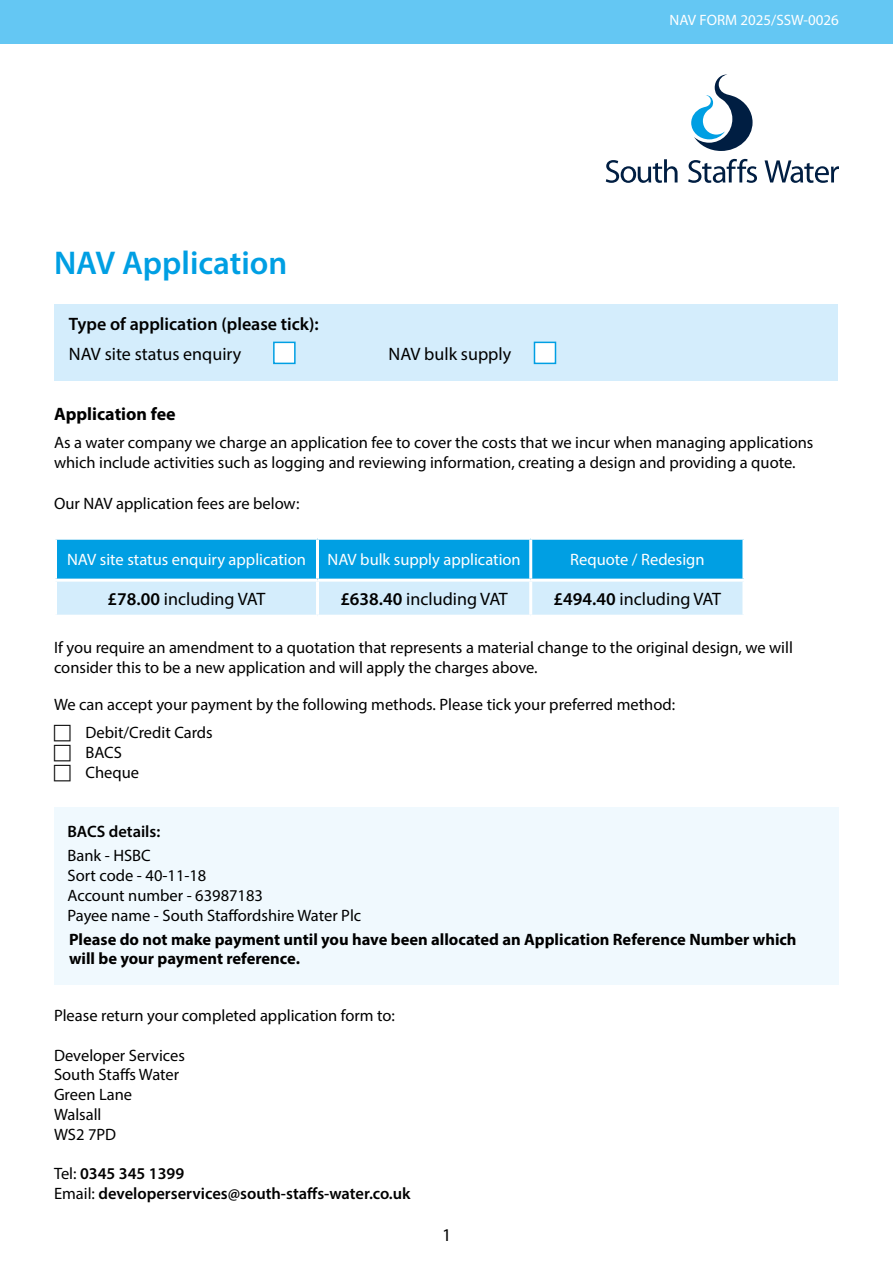
<style>
.page{position:relative;width:893px;height:1263px;background:#fff}
.page>*{position:absolute;margin:0;border:0;box-sizing:border-box;transform-origin:0 0}
.t1{font:600 33px "Myriad Pro";color:#009fe3}
.t2{font:18px "Myriad Pro";color:#000}
.t3{font:600 18px "Myriad Pro";color:#000}
.t4{font:700 18px "Myriad Pro";color:#000}
.t5{font:16.5px/19.8px "Myriad Pro";color:#000}
.t6{font:700 16.5px/19.8px "Myriad Pro";color:#000}
.t7{font:600 16.5px/19.8px "Myriad Pro";color:#000}
.t8{font:16.5px "Myriad Pro";color:#fff}
.t9{font:15px "Myriad Pro";color:#fff}
.s1{font-weight:600}
.s2{font-weight:400}
</style>
<div class="page">
<div style="left:54px;top:807px;width:785px;height:177px;background:#f0f9fe"></div>
<div style="left:0;top:0;width:893px;height:43px;background:#64c7f3"></div>
<svg style="left:691px;top:75px;width:62px;height:76px"></svg>
<svg style="left:606px;top:159px;width:71px;height:24px"></svg>
<svg style="left:688px;top:159px;width:69px;height:24px"></svg>
<svg style="left:764px;top:160px;width:75px;height:23px"></svg>
<svg style="left:57px;top:540px;width:685px;height:75px;background:#62c3ee"></svg>
<hr style="left:316px;top:540px;width:3px;height:39px;background:#fff">
<hr style="left:529px;top:540px;width:3px;height:39px;background:#fff">
<hr style="left:54px;top:579px;width:263px;height:3px;background:#fff">
<hr style="left:317px;top:579px;width:214px;height:3px;background:#fff">
<hr style="left:316px;top:582px;width:3px;height:33px;background:#fff">
<hr style="left:531px;top:579px;width:214px;height:3px;background:#fff">
<hr style="left:529px;top:582px;width:3px;height:33px;background:#fff">
<div style="left:55px;top:304px;width:783px;height:76px;background:#d4edfc"></div>
<div style="left:534px;top:342px;width:22px;height:22px;background:#fff;border:2px solid #009fe3"></div>
<div style="left:273px;top:342px;width:23px;height:22px;background:#fff;border:2px solid #009fe3"></div>
<h1 class="t1" style="left:54px;top:241px;width:235px">NAV Application</h1>
<p class="t3" style="left:69px;top:312px;width:251px">Type of application (please tick):</p>
<p class="t2" style="left:69px;top:343px;width:174px">NAV site status enquiry</p>
<p class="t2" style="left:388px;top:343px;width:124px">NAV bulk supply</p>
<p class="t9" style="left:670px;top:11px;width:171px">NAV FORM 2025/SSW-0026</p>
<p class="t4" style="left:54px;top:402px;width:123px">Application fee</p>
<p class="t5" style="left:54px;top:432px;width:761px">As a water company we charge an application fee to cover the costs that we incur when managing applications which include activities such as logging and reviewing information, creating a design and providing a quote.</p>
<p class="t5" style="left:54px;top:493px;width:247px">Our NAV application fees are below:</p>
<p class="t8" style="left:67px;top:550px;width:240px">NAV site status enquiry application</p>
<p class="t8" style="left:327px;top:550px;width:195px">NAV bulk supply application</p>
<p class="t8" style="left:570px;top:550px;width:136px">Requote / Redesign</p>
<p class="t2" style="left:108px;top:588px;width:159px"><span class="s1">£78.00</span> including VAT</p>
<p class="t2" style="left:340px;top:588px;width:169px"><span class="s1">£638.40</span> including VAT</p>
<p class="t2" style="left:554px;top:588px;width:169px"><span class="s1">£494.40</span> including VAT</p>
<p class="t5" style="left:54px;top:637px;width:740px">If you require an amendment to a quotation that represents a material change to the original design, we will consider this to be a new application and will apply the charges above.</p>
<p class="t5" style="left:85px;top:690px;width:591px;line-height:28.3px;text-indent:-31px">We can accept your payment by the following methods. Please tick your preferred method:<br>Debit/Credit Cards</p>
<p class="t5" style="left:85px;top:742px;width:55px">BACS<br>Cheque</p>
<p class="t7" style="left:67px;top:821px;width:94px">BACS details:</p>
<p class="t5" style="left:67px;top:845px;width:295px">Bank - HSBC<br>Sort code - 40-11-18<br>Account number - 63987183<br>Payee name - South Staffordshire Water Plc</p>
<p class="t6" style="left:69px;top:929px;width:729px">Please do not make payment until you have been allocated an Application Reference Number which will be your payment reference.</p>
<p class="t5" style="left:54px;top:1005px;width:343px">Please return your completed application form to:</p>
<p class="t5" style="left:54px;top:1045px;width:133px">Developer Services<br>South Staffs Water<br>Green Lane<br>Walsall<br>WS2 7PD</p>
<p class="t7" style="left:54px;top:1163px;width:358px"><span class="s2">Tel:</span> 0345 345 1399<br><span class="s2">Email:</span> developerservices@south-staffs-water.co.uk</p>
<p class="t2" style="left:442px;top:1224px;width:11px">1</p>
</div>
